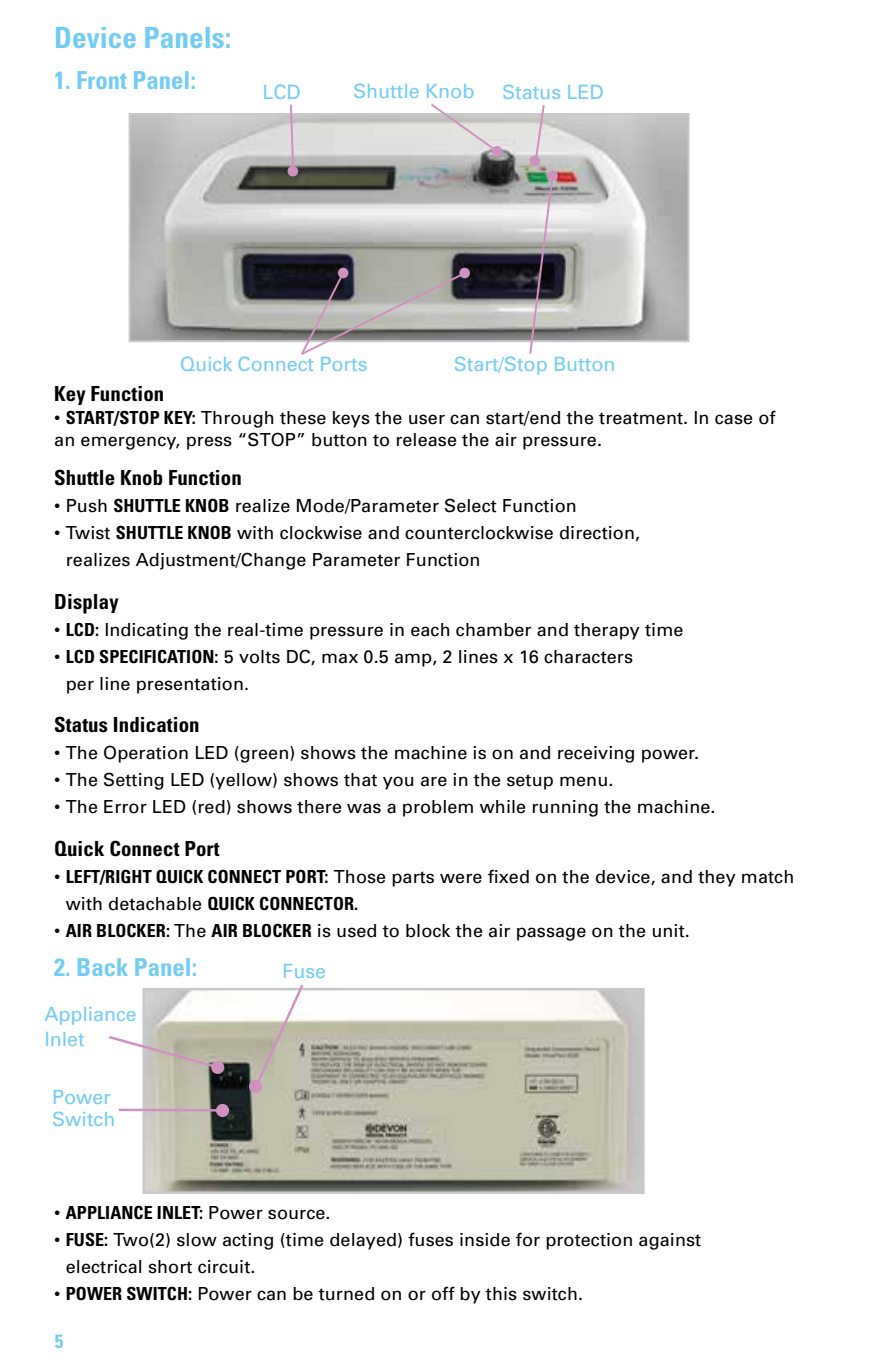
<style>
.page{position:relative;width:893px;height:1372px;background:#fff}
.page>*{position:absolute;margin:0;border:0;box-sizing:border-box;transform-origin:0 0}
.t1{font:700 condensed 29.25px "Univers";color:#72cdf4}
.t2{font:700 condensed 24.75px "Univers";color:#72cdf4}
.t3{font:700 condensed 20.7px "Univers";letter-spacing:.005em;color:#000}
.t4{font:19.8px "Univers";letter-spacing:-.005em;color:#72cdf4}
.t5{font:19.57px/24.5px "Univers";letter-spacing:-.005em;color:#72cdf4}
.t6{font:700 condensed 19.12px "Univers";color:#72cdf4}
.t7{font:18px/27px "Univers";letter-spacing:.005em;color:#000}
.t8{font:700 condensed 18px "Univers";letter-spacing:.005em;color:#000}
.s1{font-weight:700;font-stretch:condensed}
.s2{font-weight:400;font-stretch:normal}
</style>
<div class="page">
<img style="left:145px;top:990px;width:497px;height:200px">
<div style="left:142px;top:987px;width:503px;height:206px;border:2px solid #c7c8ca"></div>
<hr style="left:119px;top:1108px;width:109px;height:3px;background:#d191c0">
<div style="left:249px;top:1079px;width:13px;height:13px;background:#d191c0;border-radius:50%"></div>
<svg style="left:253px;top:985px;width:53px;height:104px"></svg>
<img style="left:132px;top:116px;width:554px;height:223px">
<div style="left:129px;top:113px;width:560px;height:229px;border:2px solid #c7c8ca"></div>
<div style="left:288px;top:166px;width:10px;height:10px;background:#d191c0;border-radius:50%"></div>
<svg style="left:289px;top:104px;width:6px;height:64px"></svg>
<div style="left:492px;top:146px;width:10px;height:10px;background:#d191c0;border-radius:50%"></div>
<svg style="left:429px;top:104px;width:71px;height:50px"></svg>
<div style="left:529px;top:156px;width:11px;height:10px;background:#d191c0;border-radius:50%"></div>
<svg style="left:533px;top:105px;width:13px;height:58px"></svg>
<svg style="left:528px;top:173px;width:27px;height:181px"></svg>
<div style="left:547px;top:170px;width:11px;height:11px;background:#d191c0;border-radius:50%"></div>
<svg style="left:299px;top:270px;width:169px;height:85px"></svg>
<div style="left:459px;top:268px;width:11px;height:10px;background:#d191c0;border-radius:50%"></div>
<div style="left:216px;top:1103px;width:13px;height:13px;background:#d191c0;border-radius:50%"></div>
<svg style="left:109px;top:1033px;width:112px;height:37px"></svg>
<div style="left:211px;top:1060px;width:13px;height:13px;background:#d191c0;border-radius:50%"></div>
<div style="left:338px;top:268px;width:10px;height:10px;background:#d191c0;border-radius:50%"></div>
<h1 class="t1" style="left:54px;top:20px;width:179px">Device Panels:</h1>
<h2 class="t2" style="left:54px;top:64px;width:143px">1. Front Panel:</h2>
<p class="t4" style="left:262px;top:79px;width:40px">LCD</p>
<p class="t4" style="left:353px;top:79px;width:123px">Shuttle Knob</p>
<p class="t4" style="left:502px;top:80px;width:103px">Status LED</p>
<p class="t4" style="left:180px;top:351px;width:189px">Quick Connect Ports</p>
<p class="t4" style="left:454px;top:351px;width:163px">Start/Stop Button</p>
<p class="t3" style="left:54px;top:381px;width:112px">Key Function</p>
<p class="t7" style="left:54px;top:406px;width:723px;line-height:22.5px">• <span class="s1">START/STOP KEY:</span> Through these keys the user can start/end the treatment. In case of an emergency, press “STOP” button to release the air pressure.</p>
<p class="t3" style="left:54px;top:464px;width:189px">Shuttle Knob Function</p>
<p class="t7" style="left:54px;top:491px;width:524px">• Push <span class="s1">SHUTTLE KNOB</span> realize Mode/Parameter Select Function</p>
<p class="t7" style="left:66px;top:518px;width:576px;text-indent:-12px">• Twist <span class="s1">SHUTTLE KNOB</span> with clockwise and counterclockwise direction, realizes Adjustment/Change Parameter Function</p>
<p class="t3" style="left:54px;top:588px;width:66px">Display</p>
<p class="t7" style="left:54px;top:615px;width:631px">• <span class="s1">LCD:</span> Indicating the real-time pressure in each chamber and therapy time</p>
<p class="t7" style="left:66px;top:642px;width:569px;text-indent:-12px">• <span class="s1">LCD SPECIFICATION:</span> 5 volts DC, max 0.5 amp, 2 lines x 16 characters per line presentation.</p>
<p class="t3" style="left:54px;top:712px;width:147px">Status Indication</p>
<p class="t7" style="left:54px;top:739px;width:646px">• The Operation LED (green) shows the machine is on and receiving power.</p>
<p class="t7" style="left:54px;top:766px;width:561px">• The Setting LED (yellow) shows that you are in the setup menu.</p>
<p class="t7" style="left:54px;top:793px;width:663px">• The Error LED (red) shows there was a problem while running the machine.</p>
<p class="t3" style="left:54px;top:836px;width:167px">Quick Connect Port</p>
<p class="t7" style="left:66px;top:863px;width:730px;text-indent:-12px">• <span class="s1">LEFT/RIGHT QUICK CONNECT PORT:</span> Those parts were fixed on the device, and they match with detachable <span class="s1">QUICK CONNECTOR.</span></p>
<p class="t7" style="left:54px;top:917px;width:637px">• <span class="s1">AIR BLOCKER:</span> The <span class="s1">AIR BLOCKER</span> is used to block the air passage on the unit.</p>
<h2 class="t2" style="left:54px;top:951px;width:144px">2. Back Panel:</h2>
<p class="t5" style="left:283px;top:958px;width:45px">Fuse</p>
<p class="t5" style="left:44px;top:1001px;width:94px">Appliance<br>Inlet</p>
<p class="t5" style="left:52px;top:1085px;width:65px;line-height:22.1px">Power<br>Switch</p>
<p class="t8" style="left:54px;top:1201px;width:278px"><span class="s2">•</span> APPLIANCE INLET: <span class="s2">Power source.</span></p>
<p class="t7" style="left:66px;top:1225px;width:637px;text-indent:-12px">• <span class="s1">FUSE:</span> Two(2) slow acting (time delayed) fuses inside for protection against electrical short circuit.</p>
<p class="t7" style="left:54px;top:1279px;width:530px">• <span class="s1">POWER SWITCH:</span> Power can be turned on or off by this switch.</p>
<p class="t6" style="left:55px;top:1328px;width:10px">5</p>
</div>
